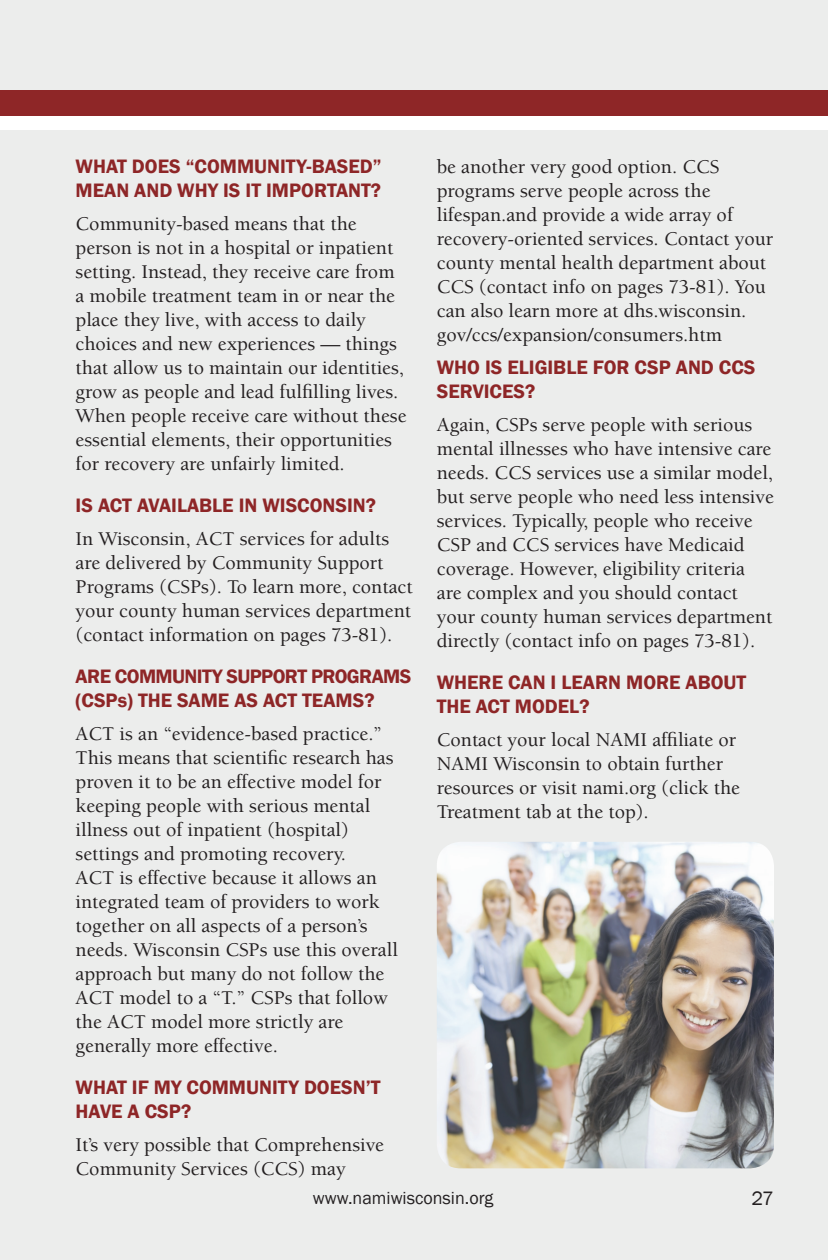
<style>
.page{position:relative;width:828px;height:1260px;background:#ecedec}
.page>*{position:absolute;margin:0;border:0;box-sizing:border-box;transform-origin:0 0}
.Body_Content-_do_not{font:500 20px/24px "Berkeley Std";color:#231f20}
.Body_Content-_do_not-2{font:600 20px/24px "Franklin Gothic";color:#8e2627}
.Body_Content-_do_not-3{font:600 20px/24px "Franklin Gothic";letter-spacing:-.03em;color:#8e2627}
.t1{font:20px "Franklin Gothic";color:#231f20}
.t2{font:18px "Franklin Gothic";color:#231f20}
</style>
<div class="page">
<div style="left:0;top:116px;width:828px;height:14px;background:#fff"></div>
<div style="left:0;top:91px;width:828px;height:25px;background:#8e2627"></div>
<img style="left:437px;top:842px;width:337px;height:326px">
<p class="Body_Content-_do_not-2" style="left:76px;top:154px;width:308px">WHAT DOES “COMMUNITY-BASED”<br>MEAN AND WHY IS IT IMPORTANT?</p>
<p class="Body_Content-_do_not" style="left:76px;top:212px;width:332px">Community-based means that the person is not in a hospital or inpatient setting. Instead, they receive care from a mobile treatment team in or near the place they live, with access to daily choices and new experiences — things that allow us to maintain our identities, grow as people and lead fulfilling lives.<br>When people receive care without these essential elements, their opportunities for recovery are unfairly limited.</p>
<p class="Body_Content-_do_not-2" style="left:76px;top:493px;width:302px">IS ACT AVAILABLE IN WISCONSIN?</p>
<p class="Body_Content-_do_not" style="left:76px;top:527px;width:339px">In Wisconsin, ACT services for adults are delivered by Community Support Programs (CSPs). To learn more, contact your county human services department (contact information on pages 73-81).</p>
<p class="Body_Content-_do_not-3" style="left:76px;top:664px;width:337px">ARE COMMUNITY SUPPORT PROGRAMS (CSPs) THE SAME AS ACT TEAMS?</p>
<p class="Body_Content-_do_not" style="left:76px;top:722px;width:324px">ACT is an “evidence-based practice.” This means that scientific research has proven it to be an effective model for keeping people with serious mental illness out of inpatient (hospital) settings and promoting recovery.<br>ACT is effective because it allows an integrated team of providers to work together on all aspects of a person’s needs. Wisconsin CSPs use this overall approach but many do not follow the ACT model to a “T.” CSPs that follow the ACT model more strictly are generally more effective.</p>
<p class="Body_Content-_do_not-2" style="left:76px;top:1075px;width:307px">WHAT IF MY COMMUNITY DOESN’T<br>HAVE A CSP?</p>
<p class="Body_Content-_do_not" style="left:76px;top:1133px;width:310px">It’s very possible that Comprehensive<br>Community Services (CCS) may</p>
<p class="Body_Content-_do_not" style="left:437px;top:155px;width:338px">be another very good option. CCS programs serve people across the lifespan.and provide a wide array of recovery-oriented services. Contact your county mental health department about CCS (contact info on pages 73-81). You can also learn more at dhs.wisconsin. gov/ccs/expansion/consumers.htm</p>
<p class="Body_Content-_do_not-2" style="left:437px;top:355px;width:320px">WHO IS ELIGIBLE FOR CSP AND CCS<br>SERVICES?</p>
<p class="Body_Content-_do_not" style="left:437px;top:413px;width:339px">Again, CSPs serve people with serious mental illnesses who have intensive care needs. CCS services use a similar model, but serve people who need less intensive services. Typically, people who receive CSP and CCS services have Medicaid coverage. However, eligibility criteria are complex and you should contact your county human services department directly (contact info on pages 73-81).</p>
<p class="Body_Content-_do_not-2" style="left:437px;top:670px;width:311px">WHERE CAN I LEARN MORE ABOUT<br>THE ACT MODEL?</p>
<p class="Body_Content-_do_not" style="left:437px;top:728px;width:305px">Contact your local NAMI affiliate or NAMI Wisconsin to obtain further resources or visit nami.org (click the Treatment tab at the top).</p>
<p class="t2" style="left:313px;top:1187px;width:182px">www.namiwisconsin.org</p>
<p class="t1" style="left:751px;top:1186px;width:24px">27</p>
</div>
